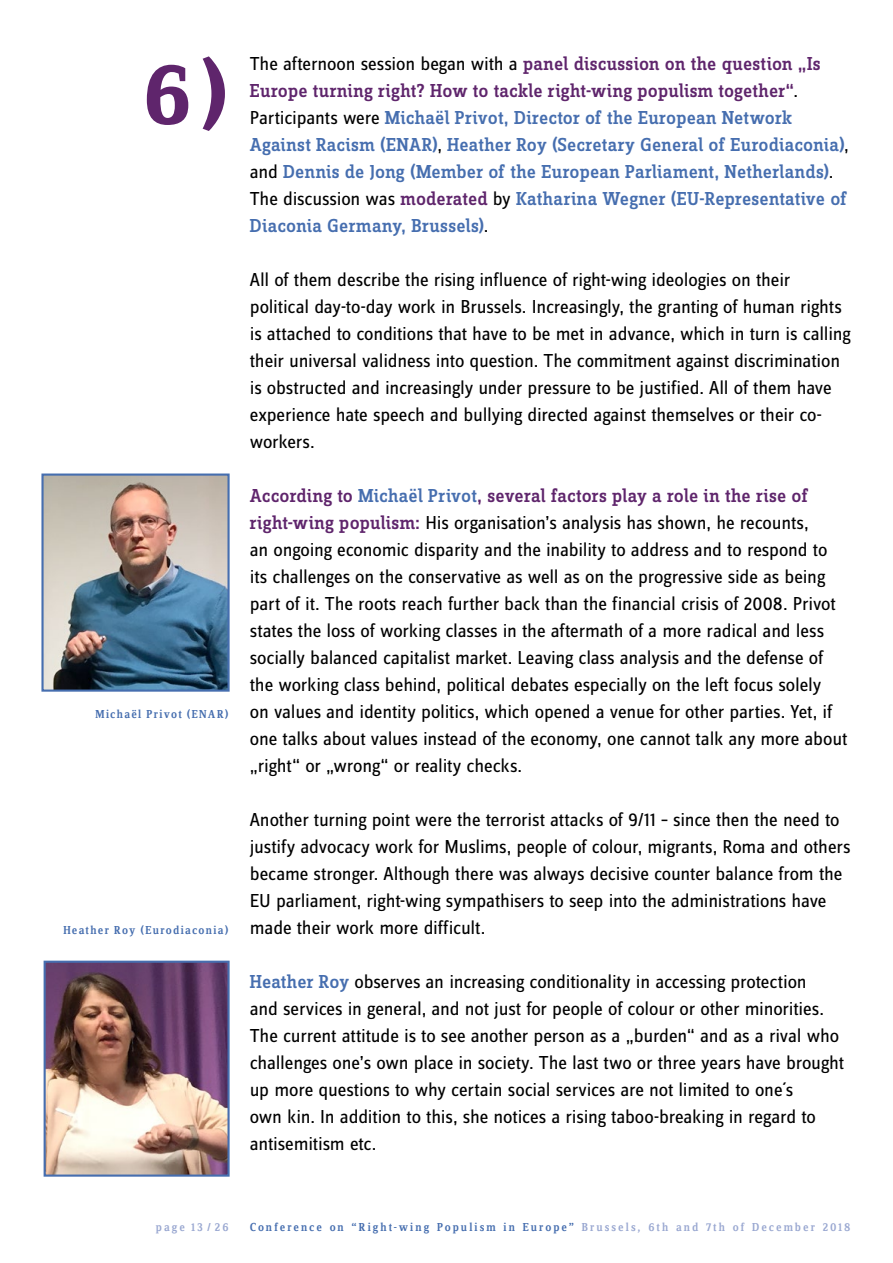
<style>
.page{position:relative;width:893px;height:1263px;background:#fff}
.page>*{position:absolute;margin:0;border:0;box-sizing:border-box;transform-origin:0 0}
.t1{font:700 90px "Zine Serif Dis";color:#5f256c}
.t2{font:19.5px/27px "Zine Sans Dis";letter-spacing:-.01em;color:#000}
.t3{font:500 19.5px/27px "Zine Slab Dis";letter-spacing:.01em;color:#466eaf}
.t4{font:500 19.5px "Zine Slab Dis";letter-spacing:.01em;color:#5f256c}
.t5{font:500 12px "Zine Serif Dis";letter-spacing:.155em;color:#466eaf}
.t6{font:500 12px "Zine Serif Dis";letter-spacing:.1em;color:#466eaf}
.t7{font:500 12px "Zine Serif Dis";letter-spacing:.11em;color:#466eaf}
.t8{font:500 12px "Zine Serif Dis";letter-spacing:.165em;color:#9aa8d1}
.s1{font-family:"Zine Sans Dis";font-weight:400;color:#000}
.s2{color:#5f256c}
.s3{color:#466eaf}
.s4{font-family:"Zine Slab Dis";font-weight:500;color:#5f256c}
.s5{font-family:"Zine Slab Dis";font-weight:500;color:#466eaf}
.s6{color:#9aa8d1}
</style>
<div class="page">
<img style="left:44px;top:476px;width:183px;height:213px">
<div style="left:41px;top:473px;width:189px;height:219px;border:2px solid #466eaf"></div>
<img style="left:47px;top:964px;width:180px;height:210px">
<div style="left:44px;top:961px;width:186px;height:216px;border:2px solid #466eaf"></div>
<h1 class="t1" style="left:143px;top:47px;width:87px">6)</h1>
<p class="t7" style="left:95px;top:708px;width:135px">Michaël Privot (ENAR)</p>
<p class="t6" style="left:63px;top:924px;width:167px">Heather Roy (Eurodiaconia)</p>
<p class="t3" style="left:250px;top:50px;width:601px"><span class="s1">The afternoon session began with a</span> <span class="s2">panel discussion on the question „Is Europe turning right? How to tackle right-wing populism together“</span><span class="s1">.<br>Participants were</span> Michaël Privot, Director of the European Network Against Racism (ENAR)<span class="s1">,</span> Heather Roy (Secretary General of Eurodiaconia)<span class="s1">, and</span> Dennis de Jong (Member of the European Parliament, Netherlands)<span class="s1">.<br>The discussion was</span> <span class="s2">moderated</span> <span class="s1">by</span> Katharina Wegner (EU-Representative of Diaconia Germany, Brussels)<span class="s1">.</span></p>
<p class="t2" style="left:250px;top:266px;width:602px">All of them describe the rising influence of right-wing ideologies on their political day-to-day work in Brussels. Increasingly, the granting of human rights is attached to conditions that have to be met in advance, which in turn is calling their universal validness into question. The commitment against discrimination is obstructed and increasingly under pressure to be justified. All of them have experience hate speech and bullying directed against themselves or their co&shy;workers.</p>
<p class="t4" style="left:250px;top:485px;width:560px">According to <span class="s3">Michaël Privot</span>, several factors play a role in the rise of</p>
<p class="t2" style="left:250px;top:510px;width:599px"><span class="s4">right-wing populism:</span> His organisation’s analysis has shown, he recounts,<br>an ongoing economic disparity and the inability to address and to respond to its challenges on the conservative as well as on the progressive side as being part of it. The roots reach further back than the financial crisis of 2008. Privot states the loss of working classes in the aftermath of a more radical and less socially balanced capitalist market. Leaving class analysis and the defense of the working class behind, political debates especially on the left focus solely<br>on values and identity politics, which opened a venue for other parties. Yet, if one talks about values instead of the economy, one cannot talk any more about „right“ or „wrong“ or reality checks.</p>
<p class="t2" style="left:250px;top:807px;width:602px">Another turning point were the terrorist attacks of 9/11 – since then the need to justify advocacy work for Muslims, people of colour, migrants, Roma and others became stronger. Although there was always decisive counter balance from the EU parliament, right-wing sympathisers to seep into the administrations have made their work more difficult.</p>
<p class="t2" style="left:250px;top:969px;width:596px"><span class="s5">Heather Roy</span> observes an increasing conditionality in accessing protection<br>and services in general, and not just for people of colour or other minorities.<br>The current attitude is to see another person as a „burden“ and as a rival who challenges one’s own place in society. The last two or three years have brought up more questions to why certain social services are not limited to one´s<br>own kin. In addition to this, she notices a rising taboo-breaking in regard to antisemitism etc.</p>
<p class="t8" style="left:156px;top:1221px;width:74px">page 13 / 26</p>
<p class="t5" style="left:250px;top:1221px;width:602px">Conference on “Right-wing Populism in Europe” <span class="s6">Brussels, 6th and 7th of December 2018</span></p>
</div>
